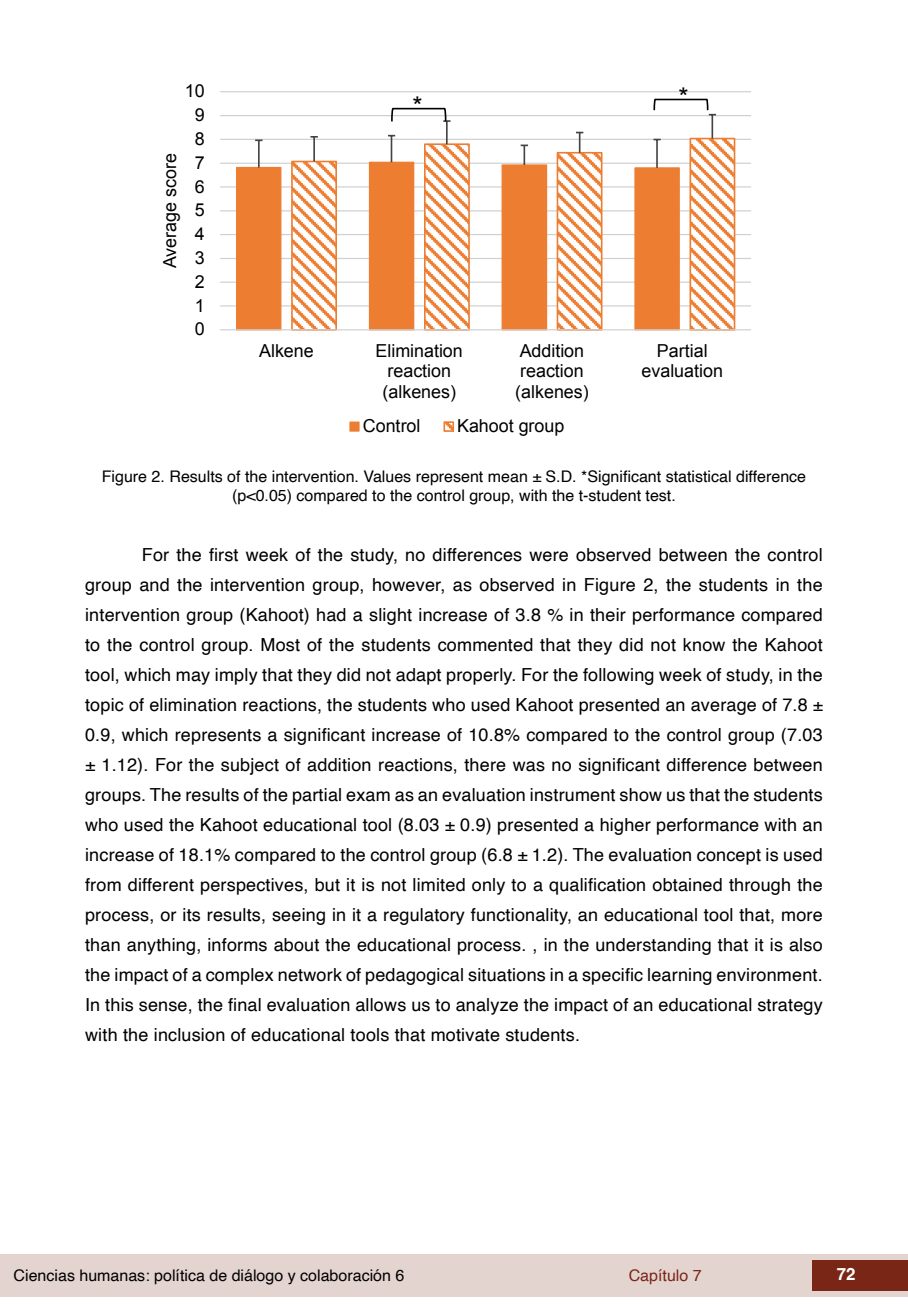
<style>
.page{position:relative;width:908px;height:1304px;background:#fff}
.page>*{position:absolute;margin:0;border:0;box-sizing:border-box;transform-origin:0 0}
.t1{font:25.8px "Arial";color:#000}
.t2{font:18px/30px "Helvetica";letter-spacing:.01em;color:#000;text-align:justify}
.t3{font:18px "Arial";color:#000}
.t4{font:17.8px/20.4px "Arial";color:#000;text-align:center}
.t5{font:700 16.8px "Helvetica";color:#fff}
.t6{font:16px/19.2px "Helvetica";color:#000;text-align:center}
.t7{font:16px "Helvetica";color:#7a2616}
</style>
<div class="page">
<div style="left:0;top:1254px;width:906px;height:43px;background:#e4d4d0"></div>
<div style="left:812px;top:1261px;width:95px;height:30px;background:#7a2616"></div>
<hr style="left:220px;top:305px;width:530px;height:2px;background:#d0d0d0">
<hr style="left:220px;top:282px;width:530px;height:1px;background:#d0d0d0">
<hr style="left:220px;top:258px;width:530px;height:1px;background:#d0d0d0">
<hr style="left:220px;top:234px;width:530px;height:1px;background:#d0d0d0">
<hr style="left:220px;top:210px;width:530px;height:1px;background:#d0d0d0">
<hr style="left:220px;top:186px;width:530px;height:2px;background:#d0d0d0">
<hr style="left:220px;top:163px;width:530px;height:1px;background:#d0d0d0">
<hr style="left:220px;top:139px;width:530px;height:1px;background:#d0d0d0">
<hr style="left:220px;top:115px;width:530px;height:1px;background:#d0d0d0">
<hr style="left:220px;top:91px;width:530px;height:1px;background:#d0d0d0">
<svg style="left:235px;top:162px;width:55px;height:169px"></svg>
<svg style="left:290px;top:137px;width:445px;height:194px"></svg>
<svg style="left:255px;top:139px;width:7px;height:29px"></svg>
<hr style="left:390px;top:136px;width:2px;height:26px;background:#434343">
<hr style="left:523px;top:145px;width:2px;height:20px;background:#434343">
<hr style="left:313px;top:137px;width:2px;height:24px;background:#434343">
<svg style="left:310px;top:136px;width:8px;height:2px"></svg>
<hr style="left:578px;top:133px;width:2px;height:20px;background:#434343">
<hr style="left:220px;top:329px;width:530px;height:1px;background:#d0d0d0">
<div style="left:350px;top:422px;width:9px;height:9px;background:#ed7d31"></div>
<div style="left:349px;top:422px;width:10px;height:10px;border:1px solid #ed7d31"></div>
<svg style="left:446px;top:424px;width:5px;height:5px"></svg>
<div style="left:443px;top:421px;width:11px;height:11px;border:2px solid #ed7d31"></div>
<svg style="left:652px;top:98px;width:63px;height:70px"></svg>
<svg style="left:388px;top:107px;width:62px;height:37px"></svg>
<p class="t4" style="left:185px;top:81px;width:21px">10</p>
<p class="t4" style="left:195px;top:105px;width:11px">9</p>
<p class="t3" style="left:158px;top:268px;width:117px;rotate:-90deg">Average score</p>
<p class="t4" style="left:195px;top:129px;width:11px">8</p>
<p class="t4" style="left:195px;top:153px;width:11px">7</p>
<p class="t4" style="left:195px;top:176px;width:11px">6</p>
<p class="t4" style="left:195px;top:200px;width:11px">5</p>
<p class="t4" style="left:195px;top:224px;width:11px">4</p>
<p class="t4" style="left:195px;top:248px;width:11px">3</p>
<p class="t4" style="left:195px;top:272px;width:11px">2</p>
<p class="t4" style="left:195px;top:295px;width:11px">1</p>
<p class="t4" style="left:195px;top:319px;width:11px">0</p>
<h1 class="t1" style="left:412px;top:89px;width:12px">*</h1>
<h1 class="t1" style="left:678px;top:80px;width:12px">*</h1>
<p class="t4" style="left:259px;top:340px;width:56px">Alkene</p>
<p class="t4" style="left:375px;top:340px;width:89px">Elimination reaction (alkenes)</p>
<p class="t4" style="left:515px;top:340px;width:75px;text-align:left">Addition reaction (alkenes)</p>
<p class="t4" style="left:641px;top:340px;width:83px">Partial evaluation</p>
<p class="t4" style="left:363px;top:416px;width:59px">Control</p>
<p class="t4" style="left:457px;top:416px;width:109px">Kahoot group</p>
<p class="t6" style="left:102px;top:467px;width:705px">Figure 2. Results of the intervention. Values represent mean ± S.D. *Significant statistical difference (p&lt;0.05) compared to the control group, with the t-student test.</p>
<p class="t2" style="left:85px;top:540px;width:738px;text-indent:57px">For the first week of the study, no differences were observed between the control group and the intervention group, however, as observed in Figure 2, the students in the intervention group (Kahoot) had a slight increase of 3.8 % in their performance compared to the control group. Most of the students commented that they did not know the Kahoot tool, which may imply that they did not adapt properly. For the following week of study, in the topic of elimination reactions, the students who used Kahoot presented an average of 7.8 ± 0.9, which represents a significant increase of 10.8% compared to the control group (7.03 ± 1.12). For the subject of addition reactions, there was no significant difference between groups. The results of the partial exam as an evaluation instrument show us that the students who used the Kahoot educational tool (8.03 ± 0.9) presented a higher performance with an increase of 18.1% compared to the control group (6.8 ± 1.2). The evaluation concept is used from different perspectives, but it is not limited only to a qualification obtained through the process, or its results, seeing in it a regulatory functionality, an educational tool that, more than anything, informs about the educational process. , in the understanding that it is also the impact of a complex network of pedagogical situations in a specific learning environment.<br>In this sense, the final evaluation allows us to analyze the impact of an educational strategy with the inclusion of educational tools that motivate students.</p>
<p class="t6" style="left:14px;top:1266px;width:392px">Ciencias humanas: política de diálogo y colaboración 6</p>
<p class="t7" style="left:628px;top:1263px;width:74px">Capítulo 7</p>
<p class="t5" style="left:836px;top:1264px;width:20px">72</p>
</div>
